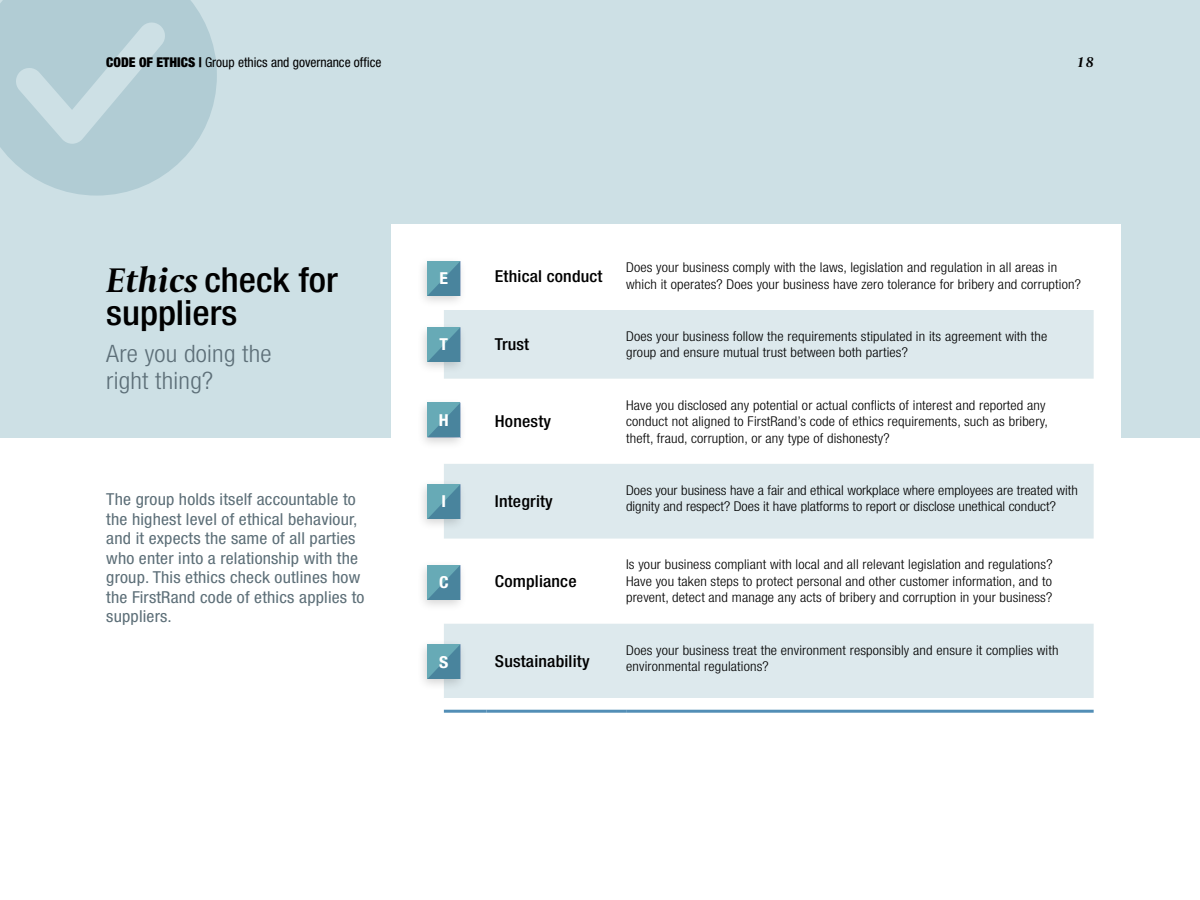
<style>
.page{position:relative;width:1200px;height:900px;background:#fff}
.page>*{position:absolute;margin:0;border:0;box-sizing:border-box;transform-origin:0 0}
.Heading_1{font:500 condensed 34.5px/33px "Helvetica Neue LT Std";color:#000;scale:1.08 1}
.Pull_out{font:300 condensed 24px/27px "Helvetica Neue LT Std";letter-spacing:.01em;color:#5d6f78;scale:1.08 1}
.Intro_Paragraph{font:condensed 16.5px/19.5px "Helvetica Neue LT Std";letter-spacing:.01em;color:#5d6f78;scale:1.08 1}
.Heading_3{font:500 condensed 16.5px "Helvetica Neue LT Std";letter-spacing:.01em;color:#000;scale:1.08 1}
.Heading_2{font:700 condensed 16.5px "Helvetica Neue LT Std";color:#fff;scale:1.08 1}
.t1{font:italic 700 15px "Capitolium 2";color:#000}
.Body_Copy{font:300 condensed 13.5px/16.5px "Helvetica Neue LT Std";letter-spacing:.01em;color:#000;scale:1.08 1}
.t2{font:condensed 13.5px "Helvetica Neue LT Std";color:#000}
.s1{font-weight:900}
.s2{font-family:"Capitolium 2";font-weight:700;font-style:italic;font-stretch:normal;font-size:36px}
</style>
<div class="page">
<div style="left:0;top:0;width:1200px;height:437px;background:#cde0e5"></div>
<div style="left:391px;top:224px;width:730px;height:551px;background:#fff"></div>
<svg style="left:444px;top:310px;width:650px;height:388px;fill:#dde9ed"></svg>
<hr style="left:444px;top:710px;width:42px;height:3px;background:#528eb6">
<hr style="left:486px;top:710px;width:140px;height:3px;background:#528eb6">
<hr style="left:626px;top:710px;width:468px;height:3px;background:#528eb6">
<svg style="left:0;top:0;width:217px;height:196px"></svg>
<div style="left:417px;top:639px;width:50px;height:53px;background:#000;opacity:.17"></div>
<svg style="left:428px;top:645px;width:32px;height:34px"></svg>
<div style="left:417px;top:560px;width:50px;height:52px;background:#000;opacity:.17"></div>
<svg style="left:428px;top:565px;width:32px;height:34px"></svg>
<div style="left:417px;top:479px;width:50px;height:53px;background:#000;opacity:.17"></div>
<svg style="left:428px;top:485px;width:32px;height:34px"></svg>
<div style="left:417px;top:398px;width:50px;height:52px;background:#000;opacity:.17"></div>
<svg style="left:428px;top:403px;width:32px;height:34px"></svg>
<div style="left:417px;top:322px;width:50px;height:53px;background:#000;opacity:.17"></div>
<svg style="left:428px;top:328px;width:32px;height:34px"></svg>
<div style="left:417px;top:256px;width:50px;height:52px;background:#000;opacity:.17"></div>
<svg style="left:428px;top:261px;width:32px;height:34px"></svg>
<p class="t2" style="left:106px;top:54px;width:277px"><span class="s1">CODE OF ETHICS |</span> Group ethics and governance office</p>
<p class="t1" style="left:1077px;top:52px;width:18px">18</p>
<p class="Heading_1" style="left:106px;top:263px;width:216px"><span class="s2">Ethics</span> check for suppliers</p>
<p class="Pull_out" style="left:106px;top:339px;width:155px">Are you doing the right thing?</p>
<p class="Intro_Paragraph" style="left:106px;top:490px;width:241px">The group holds itself accountable to the highest level of ethical behaviour, and it expects the same of all parties who enter into a relationship with the group. This ethics check outlines how the FirstRand code of ethics applies to suppliers.</p>
<p class="Heading_2" style="left:440px;top:268px;width:9px">E</p>
<p class="Heading_2" style="left:440px;top:335px;width:9px">T</p>
<p class="Heading_2" style="left:439px;top:410px;width:11px">H</p>
<p class="Heading_2" style="left:442px;top:492px;width:6px">I</p>
<p class="Heading_2" style="left:439px;top:572px;width:10px">C</p>
<p class="Heading_2" style="left:439px;top:652px;width:10px">S</p>
<p class="Heading_3" style="left:495px;top:266px;width:101px">Ethical conduct</p>
<p class="Body_Copy" style="left:626px;top:259px;width:423px">Does your business comply with the laws, legislation and regulation in all areas in which it operates? Does your business have zero tolerance for bribery and corruption?</p>
<p class="Heading_3" style="left:495px;top:335px;width:33px">Trust</p>
<p class="Body_Copy" style="left:626px;top:328px;width:392px">Does your business follow the requirements stipulated in its agreement with the group and ensure mutual trust between both parties?</p>
<p class="Heading_3" style="left:495px;top:411px;width:54px">Honesty</p>
<p class="Body_Copy" style="left:626px;top:396px;width:392px">Have you disclosed any potential or actual conflicts of interest and reported any conduct not aligned to FirstRand’s code of ethics requirements, such as bribery, theft, fraud, corruption, or any type of dishonesty?</p>
<p class="Heading_3" style="left:495px;top:491px;width:55px">Integrity</p>
<p class="Body_Copy" style="left:626px;top:482px;width:420px">Does your business have a fair and ethical workplace where employees are treated with dignity and respect? Does it have platforms to report or disclose unethical conduct?</p>
<p class="Heading_3" style="left:495px;top:571px;width:77px">Compliance</p>
<p class="Body_Copy" style="left:626px;top:556px;width:396px;text-align:justify">Is your business compliant with local and all relevant legislation and regulations?<br>Have you taken steps to protect personal and other customer information, and to prevent, detect and manage any acts of bribery and corruption in your business?</p>
<p class="Heading_3" style="left:495px;top:651px;width:89px">Sustainability</p>
<p class="Body_Copy" style="left:626px;top:641px;width:402px">Does your business treat the environment responsibly and ensure it complies with environmental regulations?</p>
</div>
